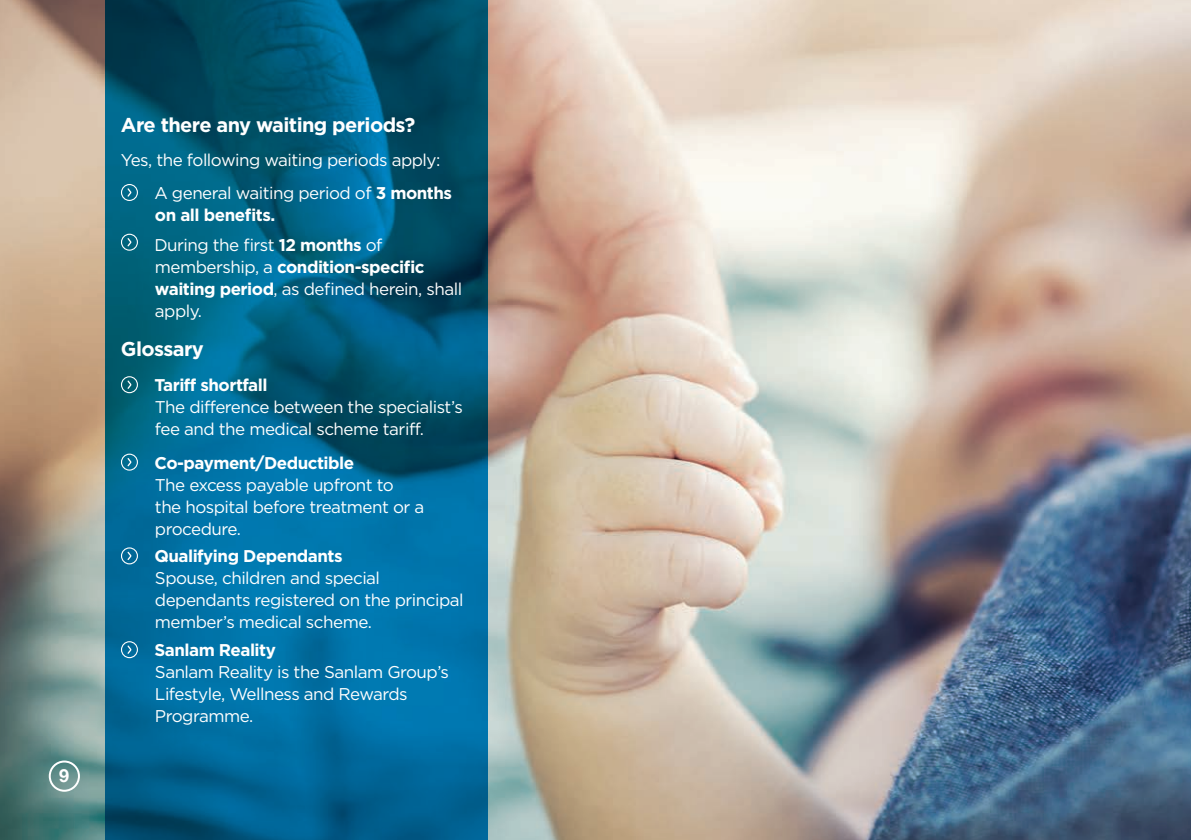
<style>
.page{position:relative;width:1191px;height:840px;background:#fff}
.page>*{position:absolute;margin:0;border:0;box-sizing:border-box;transform-origin:0 0}
.t1{font:700 20px "Gotham HTF";letter-spacing:-.03em;color:#fff}
.t2{font:700 18px "Helvetica Neue";color:#fff}
.t3{font:17px/22px "Gotham HTF";letter-spacing:-.03em;color:#fff}
.s1{font-weight:700}
</style>
<div class="page">
<img style="left:0;top:0;width:1191px;height:839px">
<svg style="left:105px;top:0;width:383px;height:839px;background:#006289"></svg>
<svg style="left:121px;top:184px;width:17px;height:17px"></svg>
<svg style="left:121px;top:233px;width:17px;height:17px"></svg>
<svg style="left:121px;top:376px;width:17px;height:17px"></svg>
<svg style="left:121px;top:453px;width:17px;height:17px"></svg>
<svg style="left:121px;top:547px;width:17px;height:17px"></svg>
<svg style="left:121px;top:640px;width:17px;height:17px"></svg>
<div style="left:49px;top:760px;width:31px;height:31px;border:2px solid #fff;border-radius:50%"></div>
<p class="t2" style="left:59px;top:761px;width:12px">9</p>
<p class="t1" style="left:121px;top:113px;width:296px">Are there any waiting periods?</p>
<p class="t3" style="left:121px;top:148px;width:321px">Yes, the following waiting periods apply:</p>
<p class="t3" style="left:154px;top:182px;width:299px">A general waiting period of <span class="s1">3 months on all benefits.</span></p>
<p class="t3" style="left:154px;top:233px;width:309px">During the first <span class="s1">12 months</span> of membership, a <span class="s1">condition-specific waiting period</span>, as defined herein, shall apply.</p>
<p class="t1" style="left:121px;top:337px;width:84px">Glossary</p>
<p class="t3" style="left:154px;top:374px;width:310px"><span class="s1">Tariff shortfall<br></span>The difference between the specialist’s fee and the medical scheme tariff.</p>
<p class="t3" style="left:154px;top:451px;width:271px"><span class="s1">Co-payment/Deductible<br></span>The excess payable upfront to<br>the hospital before treatment or a procedure.</p>
<p class="t3" style="left:154px;top:545px;width:311px"><span class="s1">Qualifying Dependants<br></span>Spouse, children and special dependants registered on the principal member’s medical scheme.</p>
<p class="t3" style="left:154px;top:638px;width:296px"><span class="s1">Sanlam Reality<br></span>Sanlam Reality is the Sanlam Group’s<br>Lifestyle, Wellness and Rewards<br>Programme.</p>
</div>
